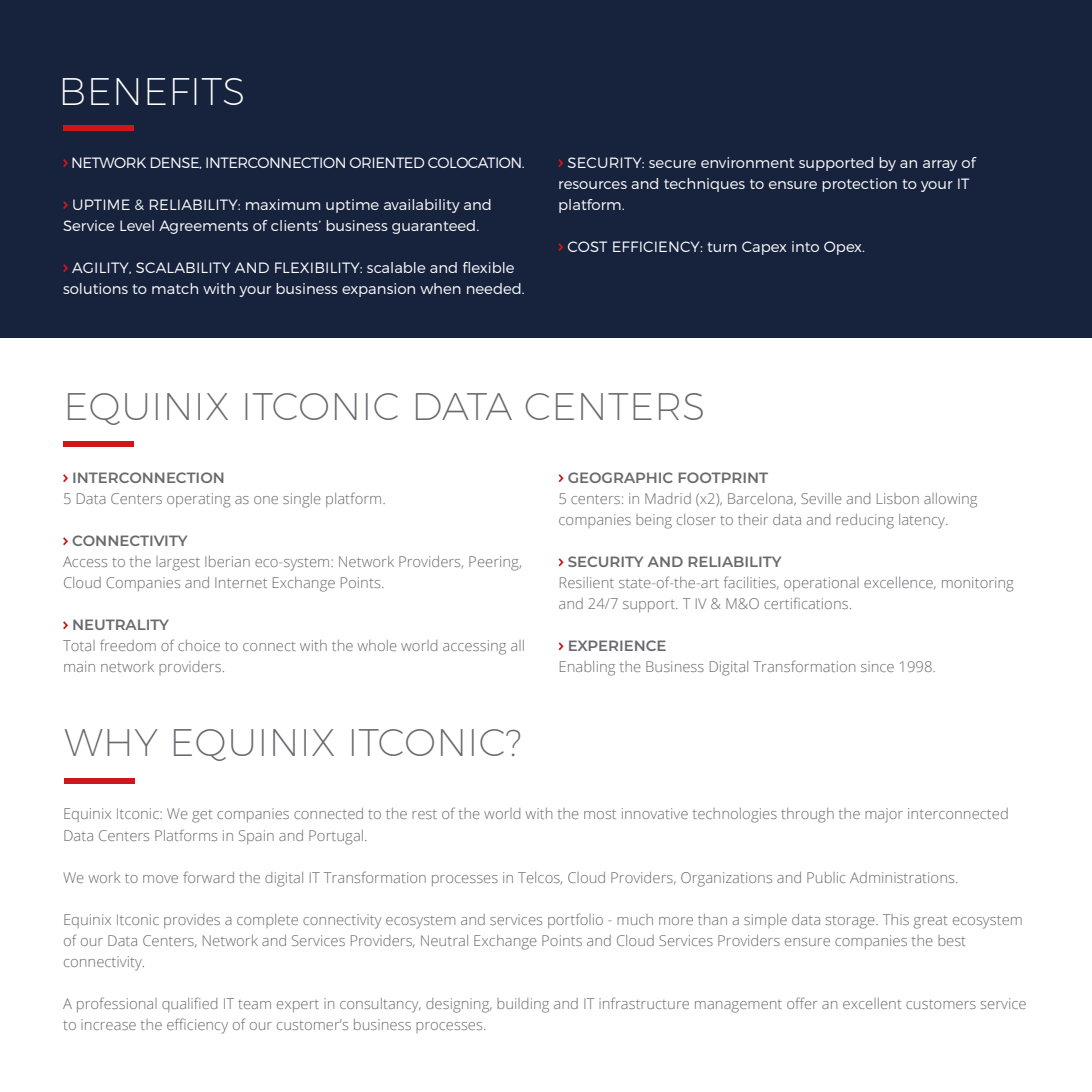
<style>
.page{position:relative;width:1092px;height:1092px;background:#fff}
.page>*{position:absolute;margin:0;border:0;box-sizing:border-box;transform-origin:0 0}
.t1{font:200 38.5px "Montserrat";letter-spacing:.01em;color:#696a6f}
.t2{font:200 38.5px "Montserrat";letter-spacing:.01em;color:#fff}
.t3{font:300 14.88px/21px "Open Sans";color:#696a6f}
.t4{font:300 14.88px/21px "Montserrat";color:#fff}
.t5{font:600 14.88px "Montserrat";color:#696a6f}
.t6{font:300 14.88px "Montserrat";letter-spacing:-.03em;color:#fff}
</style>
<div class="page">
<div style="left:0;top:0;width:1091px;height:337px;background:#17233d"></div>
<svg style="left:63px;top:474px;width:5px;height:9px"></svg>
<svg style="left:63px;top:537px;width:5px;height:9px"></svg>
<svg style="left:63px;top:621px;width:5px;height:9px"></svg>
<svg style="left:558px;top:474px;width:6px;height:9px"></svg>
<svg style="left:558px;top:558px;width:6px;height:9px"></svg>
<svg style="left:558px;top:642px;width:6px;height:9px"></svg>
<div style="left:63px;top:442px;width:71px;height:5px;background:#cd171a"></div>
<div style="left:64px;top:778px;width:71px;height:5px;background:#cd171a"></div>
<svg style="left:63px;top:159px;width:5px;height:8px"></svg>
<svg style="left:63px;top:201px;width:5px;height:8px"></svg>
<svg style="left:63px;top:264px;width:5px;height:8px"></svg>
<svg style="left:558px;top:159px;width:6px;height:8px"></svg>
<svg style="left:558px;top:243px;width:6px;height:8px"></svg>
<div style="left:63px;top:125px;width:71px;height:5px;background:#cd171a"></div>
<h1 class="t2" style="left:59px;top:68px;width:188px">BENEFITS</h1>
<p class="t6" style="left:71px;top:154px;width:455px">NETWORK DENSE, INTERCONNECTION ORIENTED COLOCATION.</p>
<p class="t4" style="left:63px;top:194px;width:430px;text-indent:9px">UPTIME &amp; RELIABILITY: maximum uptime availability and<br>Service Level Agreements of clients’ business guaranteed.</p>
<p class="t4" style="left:63px;top:257px;width:463px;text-align:center">AGILITY, SCALABILITY AND FLEXIBILITY: scalable and flexible solutions to match with your business expansion when needed.</p>
<p class="t4" style="left:558px;top:152px;width:418px;text-indent:9px">SECURITY: secure environment supported by an array of resources and techniques to ensure protection to your IT platform.</p>
<p class="t4" style="left:567px;top:236px;width:299px">COST EFFICIENCY: turn Capex into Opex.</p>
<h1 class="t1" style="left:63px;top:383px;width:643px">EQUINIX ITCONIC DATA CENTERS</h1>
<p class="t5" style="left:72px;top:467px;width:154px">INTERCONNECTION</p>
<p class="t3" style="left:63px;top:488px;width:324px">5 Data Centers operating as one single platform.</p>
<p class="t5" style="left:72px;top:530px;width:117px">CONNECTIVITY</p>
<p class="t3" style="left:63px;top:551px;width:460px">Access to the largest Iberian eco-system: Network Providers, Peering,<br>Cloud Companies and Internet Exchange Points.</p>
<p class="t5" style="left:72px;top:614px;width:98px">NEUTRALITY</p>
<p class="t3" style="left:63px;top:635px;width:463px">Total freedom of choice to connect with the whole world accessing all main network providers.</p>
<h1 class="t1" style="left:64px;top:719px;width:458px">WHY EQUINIX ITCONIC?</h1>
<p class="t5" style="left:567px;top:467px;width:202px">GEOGRAPHIC FOOTPRINT</p>
<p class="t3" style="left:558px;top:488px;width:420px">5 centers: in Madrid (x2), Barcelona, Seville and Lisbon allowing companies being closer to their data and reducing latency.</p>
<p class="t5" style="left:567px;top:551px;width:215px">SECURITY AND RELIABILITY</p>
<p class="t3" style="left:558px;top:572px;width:457px">Resilient state-of-the-art facilities, operational excellence, monitoring and 24/7 support. T IV &amp; M&amp;O certifications.</p>
<p class="t5" style="left:567px;top:635px;width:100px">EXPERIENCE</p>
<p class="t3" style="left:558px;top:656px;width:379px">Enabling the Business Digital Transformation since 1998.</p>
<p class="t3" style="left:63px;top:803px;width:947px">Equinix Itconic: We get companies connected to the rest of the world with the most innovative technologies through the major interconnected<br>Data Centers Platforms in Spain and Portugal.</p>
<p class="t3" style="left:63px;top:866px;width:897px">We work to move forward the digital IT Transformation processes in Telcos, Cloud Providers, Organizations and Public Administrations.</p>
<p class="t3" style="left:63px;top:908px;width:961px">Equinix Itconic provides a complete connectivity ecosystem and services portfolio - much more than a simple data storage. This great ecosystem of our Data Centers, Network and Services Providers, Neutral Exchange Points and Cloud Services Providers ensure companies the best connectivity.</p>
<p class="t3" style="left:63px;top:992px;width:965px">A professional qualified IT team expert in consultancy, designing, building and IT infrastructure management offer an excellent customers service to increase the efficiency of our customer’s business processes.</p>
</div>
